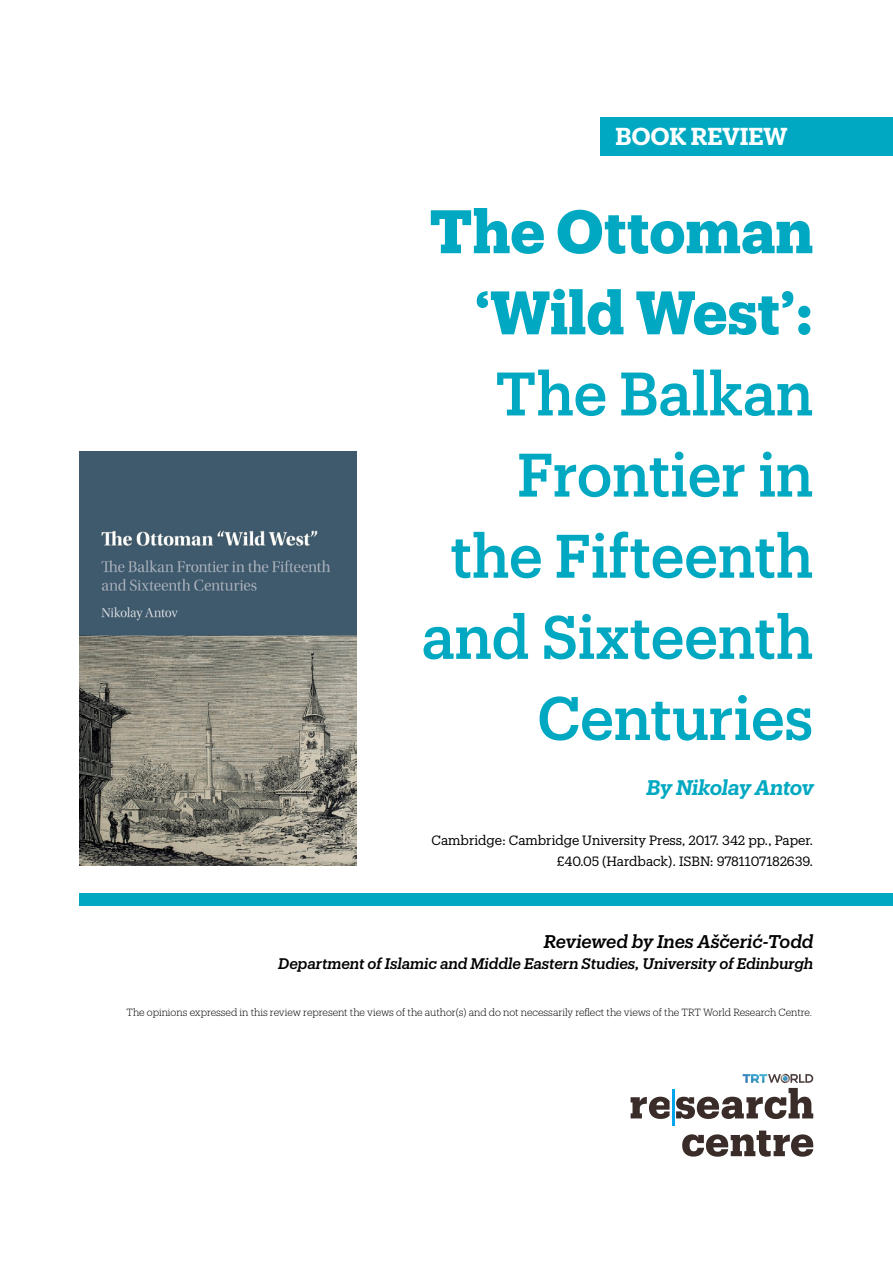
<style>
.page{position:relative;width:893px;height:1263px;background:#fff}
.page>*{position:absolute;margin:0;border:0;box-sizing:border-box;transform-origin:0 0}
.t1{font:500 60px/81.2px "Produkt";color:#00a9c1;text-align:right}
.t2{font:700 60px/81.2px "Produkt";color:#00a9c1;text-align:right}
.t3{font:600 24px "Produkt";letter-spacing:-.01em;color:#fff}
.t4{font:italic 600 20.7px "Produkt";letter-spacing:-.02em;color:#00a9c1}
.t5{font:italic 500 18px "Produkt";letter-spacing:-.005em;color:#000}
.t6{font:italic 500 15px "Produkt";color:#000}
.t7{font:13.2px/21px "Produkt";letter-spacing:-.005em;color:#000;text-align:right}
.t8{font:300 10.2px "Produkt";letter-spacing:-.005em;color:#000}
</style>
<div class="page">
<div style="left:600px;top:117px;width:293px;height:38px;background:#00a9c1"></div>
<div style="left:79px;top:893px;width:814px;height:13px;background:#00a9c1"></div>
<svg style="left:631px;top:1097px;width:38px;height:22px"></svg>
<hr style="left:672px;top:1089px;width:2px;height:37px;background:#00a6eb">
<svg style="left:682px;top:1130px;width:131px;height:27px"></svg>
<svg style="left:676px;top:1073px;width:137px;height:46px"></svg>
<img style="left:79px;top:451px;width:277px;height:415px">
<h2 class="t3" style="left:616px;top:119px;width:174px">BOOK REVIEW</h2>
<h1 class="t2" style="left:429px;top:187px;width:386px">The Ottoman ‘Wild West’:</h1>
<h1 class="t1" style="left:422px;top:350px;width:393px">The Balkan<br>Frontier in the Fifteenth and Sixteenth<br>Centuries</h1>
<h3 class="t4" style="left:646px;top:773px;width:169px">By Nikolay Antov</h3>
<p class="t7" style="left:432px;top:829px;width:383px">Cambridge: Cambridge University Press, 2017. 342 pp., Paper. £40.05 (Hardback). ISBN: 9781107182639.</p>
<h3 class="t5" style="left:544px;top:929px;width:271px">Reviewed by Ines Aščerić-Todd</h3>
<h3 class="t6" style="left:278px;top:953px;width:537px">Department of Islamic and Middle Eastern Studies, University of Edinburgh</h3>
<p class="t8" style="left:126px;top:1005px;width:687px">The opinions expressed in this review represent the views of the author(s) and do not necessarily reflect the views of the TRT World Research Centre.</p>
</div>
